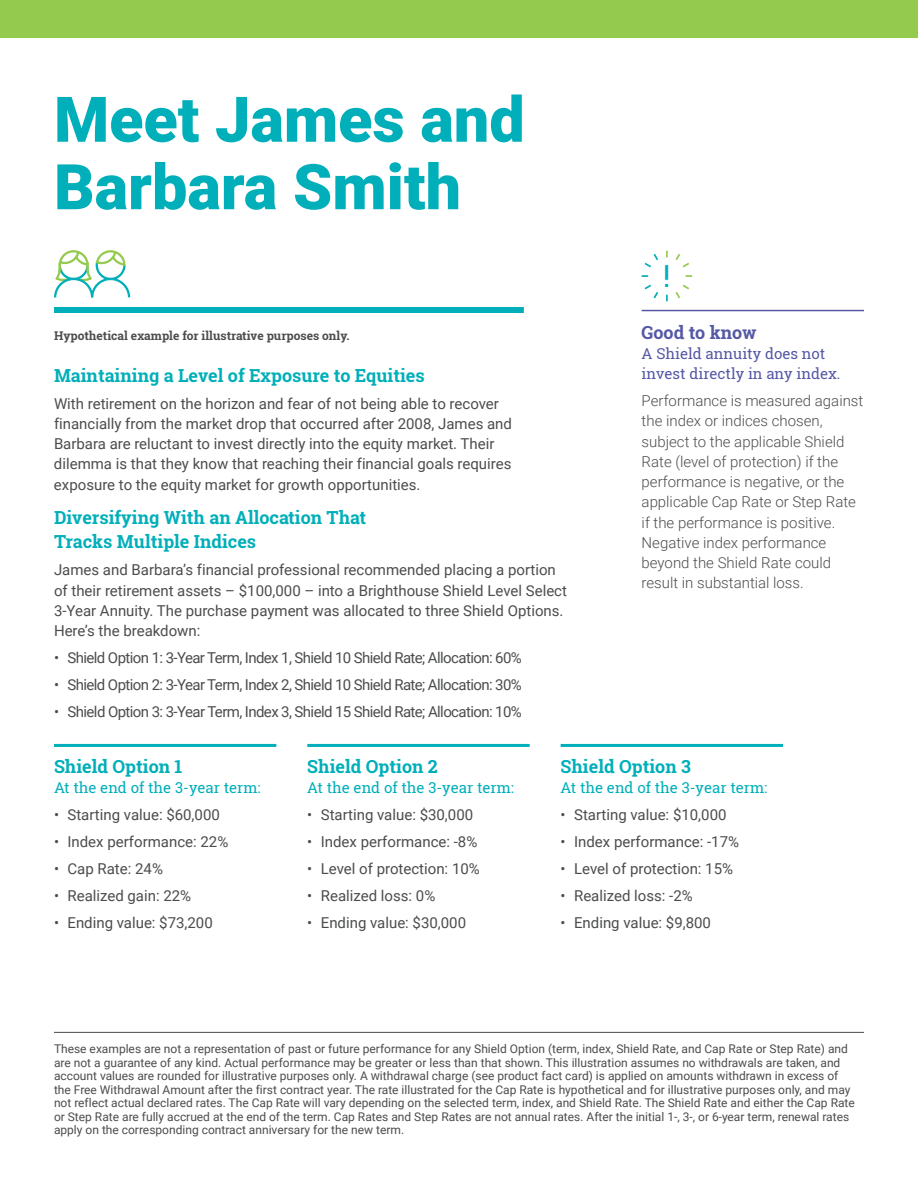
<style>
.page{position:relative;width:918px;height:1188px;background:#fff}
.page>*{position:absolute;margin:0;border:0;box-sizing:border-box;transform-origin:0 0}
.t1{font:900 63px/67.5px "Roboto";color:#00afb9}
.t2{font:30.75px "Roboto Slab";color:#00afb9}
.t3{font:700 18px/24px "Roboto Slab";color:#00afb9}
.t4{font:700 18px "Roboto Slab";color:#5558a6}
.t5{font:15px/20.2px "Roboto";color:#4b4c4d}
.t6{font:300 15px/20.2px "Roboto";color:#4b4c4d}
.t7{font:15px "Roboto";letter-spacing:-.04em;color:#4b4c4d}
.t8{font:15px "Roboto Slab";color:#00afb9}
.t9{font:15px/20.2px "Roboto Slab";color:#5558a6}
.t10{font:12px/13.5px "Roboto";color:#4b4c4d}
.t11{font:700 12px "Roboto Slab";color:#4b4c4d}
</style>
<div class="page">
<div style="left:0;top:0;width:918px;height:38px;background:#94ca4e"></div>
<div style="left:54px;top:307px;width:470px;height:6px;background:#00afb9"></div>
<hr style="left:54px;top:1032px;width:810px;height:1px;background:#4b4c4d">
<hr style="left:54px;top:744px;width:222px;height:3px;background:#00afb9">
<hr style="left:307px;top:744px;width:223px;height:3px;background:#00afb9">
<hr style="left:561px;top:744px;width:222px;height:3px;background:#00afb9">
<svg style="left:54px;top:250px;width:76px;height:47px"></svg>
<hr style="left:642px;top:310px;width:222px;height:1px;background:#5558a6">
<svg style="left:642px;top:251px;width:50px;height:50px"></svg>
<h1 class="t1" style="left:54px;top:83px;width:472px">Meet James and<br>Barbara Smith</h1>
<p class="t11" style="left:54px;top:327px;width:297px">Hypothetical example for illustrative purposes only.</p>
<h3 class="t3" style="left:54px;top:363px;width:372px">Maintaining a Level of Exposure to Equities</h3>
<p class="t5" style="left:54px;top:393px;width:459px">With retirement on the horizon and fear of not being able to recover financially from the market drop that occurred after 2008, James and Barbara are reluctant to invest directly into the equity market. Their dilemma is that they know that reaching their financial goals requires exposure to the equity market for growth opportunities.</p>
<h3 class="t3" style="left:54px;top:506px;width:314px">Diversifying With an Allocation That<br>Tracks Multiple Indices</h3>
<p class="t5" style="left:54px;top:559px;width:515px">James and Barbara’s financial professional recommended placing a portion of their retirement assets – $100,000 – into a Brighthouse Shield Level Select 3-Year Annuity. The purchase payment was allocated to three Shield Options.<br>Here’s the breakdown:</p>
<p class="t7" style="left:54px;top:647px;width:469px">• Shield Option 1: 3-Year Term, Index 1, Shield 10 Shield Rate; Allocation: 60%</p>
<p class="t7" style="left:54px;top:674px;width:469px">• Shield Option 2: 3-Year Term, Index 2, Shield 10 Shield Rate; Allocation: 30%</p>
<p class="t7" style="left:54px;top:701px;width:469px">• Shield Option 3: 3-Year Term, Index 3, Shield 15 Shield Rate; Allocation: 10%</p>
<h2 class="t2" style="left:663px;top:254px;width:9px">!</h2>
<h3 class="t4" style="left:642px;top:320px;width:116px">Good to know</h3>
<p class="t9" style="left:642px;top:343px;width:200px">A Shield annuity does not invest directly in any index.</p>
<p class="t6" style="left:642px;top:390px;width:223px">Performance is measured against the index or indices chosen, subject to the applicable Shield<br>Rate (level of protection) if the performance is negative, or the applicable Cap Rate or Step Rate if the performance is positive.<br>Negative index performance beyond the Shield Rate could result in substantial loss.</p>
<h3 class="t3" style="left:54px;top:755px;width:130px">Shield Option 1</h3>
<p class="t8" style="left:54px;top:777px;width:208px">At the end of the 3-year term:</p>
<p class="t5" style="left:54px;top:804px;width:167px">• Starting value: $60,000</p>
<p class="t5" style="left:54px;top:831px;width:176px">• Index performance: 22%</p>
<p class="t5" style="left:54px;top:858px;width:111px">• Cap Rate: 24%</p>
<p class="t5" style="left:54px;top:885px;width:139px">• Realized gain: 22%</p>
<p class="t5" style="left:54px;top:912px;width:160px">• Ending value: $73,200</p>
<h3 class="t3" style="left:307px;top:755px;width:132px">Shield Option 2</h3>
<p class="t8" style="left:307px;top:777px;width:208px">At the end of the 3-year term:</p>
<p class="t5" style="left:307px;top:804px;width:167px">• Starting value: $30,000</p>
<p class="t5" style="left:307px;top:831px;width:172px">• Index performance: -8%</p>
<p class="t5" style="left:307px;top:858px;width:174px">• Level of protection: 10%</p>
<p class="t5" style="left:307px;top:885px;width:130px">• Realized loss: 0%</p>
<p class="t5" style="left:307px;top:912px;width:160px">• Ending value: $30,000</p>
<h3 class="t3" style="left:561px;top:755px;width:132px">Shield Option 3</h3>
<p class="t8" style="left:561px;top:777px;width:208px">At the end of the 3-year term:</p>
<p class="t5" style="left:561px;top:804px;width:167px">• Starting value: $10,000</p>
<p class="t5" style="left:561px;top:831px;width:180px">• Index performance: -17%</p>
<p class="t5" style="left:561px;top:858px;width:174px">• Level of protection: 15%</p>
<p class="t5" style="left:561px;top:885px;width:134px">• Realized loss: -2%</p>
<p class="t5" style="left:561px;top:912px;width:152px">• Ending value: $9,800</p>
<p class="t10" style="left:54px;top:1042px;width:802px">These examples are not a representation of past or future performance for any Shield Option (term, index, Shield Rate, and Cap Rate or Step Rate) and are not a guarantee of any kind. Actual performance may be greater or less than that shown. This illustration assumes no withdrawals are taken, and account values are rounded for illustrative purposes only. A withdrawal charge (see product fact card) is applied on amounts withdrawn in excess of the Free Withdrawal Amount after the first contract year. The rate illustrated for the Cap Rate is hypothetical and for illustrative purposes only, and may not reflect actual declared rates. The Cap Rate will vary depending on the selected term, index, and Shield Rate. The Shield Rate and either the Cap Rate or Step Rate are fully accrued at the end of the term. Cap Rates and Step Rates are not annual rates. After the initial 1-, 3-, or 6-year term, renewal rates apply on the corresponding contract anniversary for the new term.</p>
</div>
